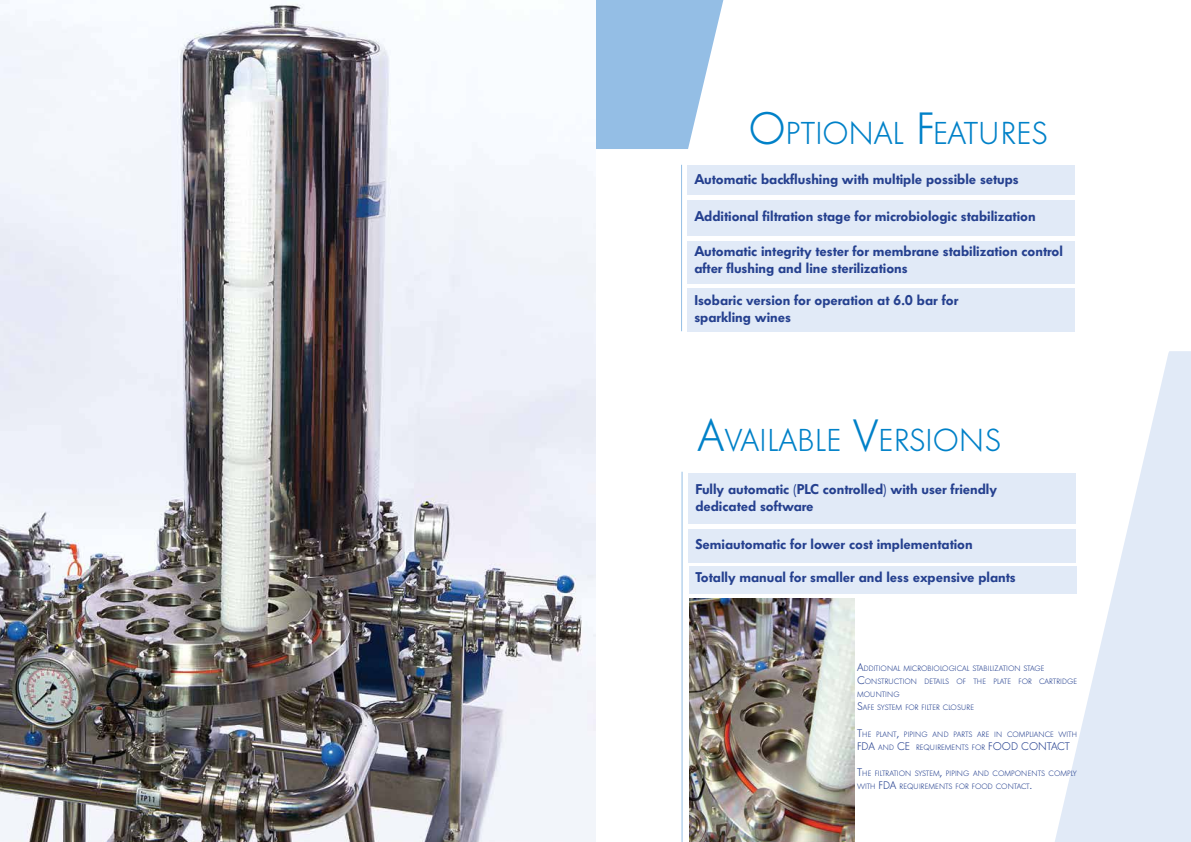
<style>
.page{position:relative;width:1191px;height:842px;background:#fff}
.page>*{position:absolute;margin:0;border:0;box-sizing:border-box;transform-origin:0 0}
.t1{font:300 31.5px "Futura BQ";color:#0081c8}
.t2{font:600 14px/16.8px "Futura BQ";color:#25408f}
.t3{font:300 11px "Futura BQ";color:#25408f}
.t4{font:300 7.7px/13.2px "Futura BQ";color:#25408f}
.t5{font:300 7.7px "Futura BQ";letter-spacing:.02em;color:#25408f}
.s1{font-size:45px}
.s2{font-size:11px}
</style>
<div class="page">
<svg style="left:596px;top:0;width:127px;height:149px;background:#a2c6e8"></svg>
<div style="left:687px;top:165px;width:388px;height:30px;background:#e1eaf7"></div>
<div style="left:687px;top:200px;width:388px;height:36px;background:#e1eaf7"></div>
<div style="left:687px;top:241px;width:388px;height:43px;background:#e1eaf7"></div>
<div style="left:687px;top:288px;width:388px;height:43px;background:#e1eaf7"></div>
<div style="left:688px;top:473px;width:388px;height:51px;background:#e1eaf7"></div>
<div style="left:688px;top:529px;width:388px;height:34px;background:#e1eaf7"></div>
<div style="left:689px;top:566px;width:388px;height:27px;background:#e1eaf7"></div>
<img style="left:0;top:0;width:595px;height:842px">
<svg style="left:1054px;top:351px;width:137px;height:491px;fill:#e1eaf7"></svg>
<hr style="left:681px;top:165px;width:1px;height:166px;background:#94bee5">
<hr style="left:682px;top:472px;width:1px;height:370px;background:#94bee5">
<img style="left:689px;top:599px;width:165px;height:243px">
<h1 class="t1" style="left:748px;top:114px;width:301px"><span class="s1">O</span>PTIONAL <span class="s1">F</span>EATURES</h1>
<p class="t2" style="left:694px;top:171px;width:326px">Automatic backflushing with multiple possible setups</p>
<p class="t2" style="left:694px;top:208px;width:343px">Additional filtration stage for microbiologic stabilization</p>
<p class="t2" style="left:694px;top:243px;width:370px">Automatic integrity tester for membrane stabilization control after flushing and line sterilizations</p>
<p class="t2" style="left:694px;top:292px;width:265px">Isobaric version for operation at 6.0 bar for sparkling wines</p>
<h1 class="t1" style="left:697px;top:422px;width:305px"><span class="s1">A</span>VAILABLE <span class="s1">V</span>ERSIONS</h1>
<p class="t2" style="left:695px;top:481px;width:303px">Fully automatic (PLC controlled) with user friendly dedicated software</p>
<p class="t2" style="left:695px;top:536px;width:279px">Semiautomatic for lower cost implementation</p>
<p class="t2" style="left:695px;top:568px;width:322px">Totally manual for smaller and less expensive plants</p>
<p class="t4" style="left:857px;top:661px;width:221px"><span class="s2">A</span>DDITIONAL MICROBIOLOGICAL STABILIZATION STAGE <span class="s2">C</span>ONSTRUCTION DETAILS OF THE PLATE FOR CARTRIDGE MOUNTING<br><span class="s2">S</span>AFE SYSTEM FOR FILTER CLOSURE</p>
<p class="t4" style="left:857px;top:727px;width:221px"><span class="s2">T</span>HE PLANT<span class="s2">,</span> PIPING AND PARTS ARE IN COMPLIANCE WITH</p>
<p class="t3" style="left:857px;top:740px;width:7px">FDA</p>
<p class="t5" style="left:878px;top:743px;width:119px">AND <span class="s2">CE</span> REQUIREMENTS FOR <span class="s2">FOOD</span></p>
<p class="t3" style="left:1021px;top:740px;width:8px">CONTACT</p>
<p class="t4" style="left:857px;top:767px;width:221px"><span class="s2">T</span>HE FILTRATION SYSTEM<span class="s2">,</span> PIPING AND COMPONENTS COMPLY<br>WITH <span class="s2">FDA</span></p>
<p class="t4" style="left:899px;top:780px;width:134px">REQUIREMENTS FOR FOOD CONTACT<span class="s2">.</span></p>
</div>
